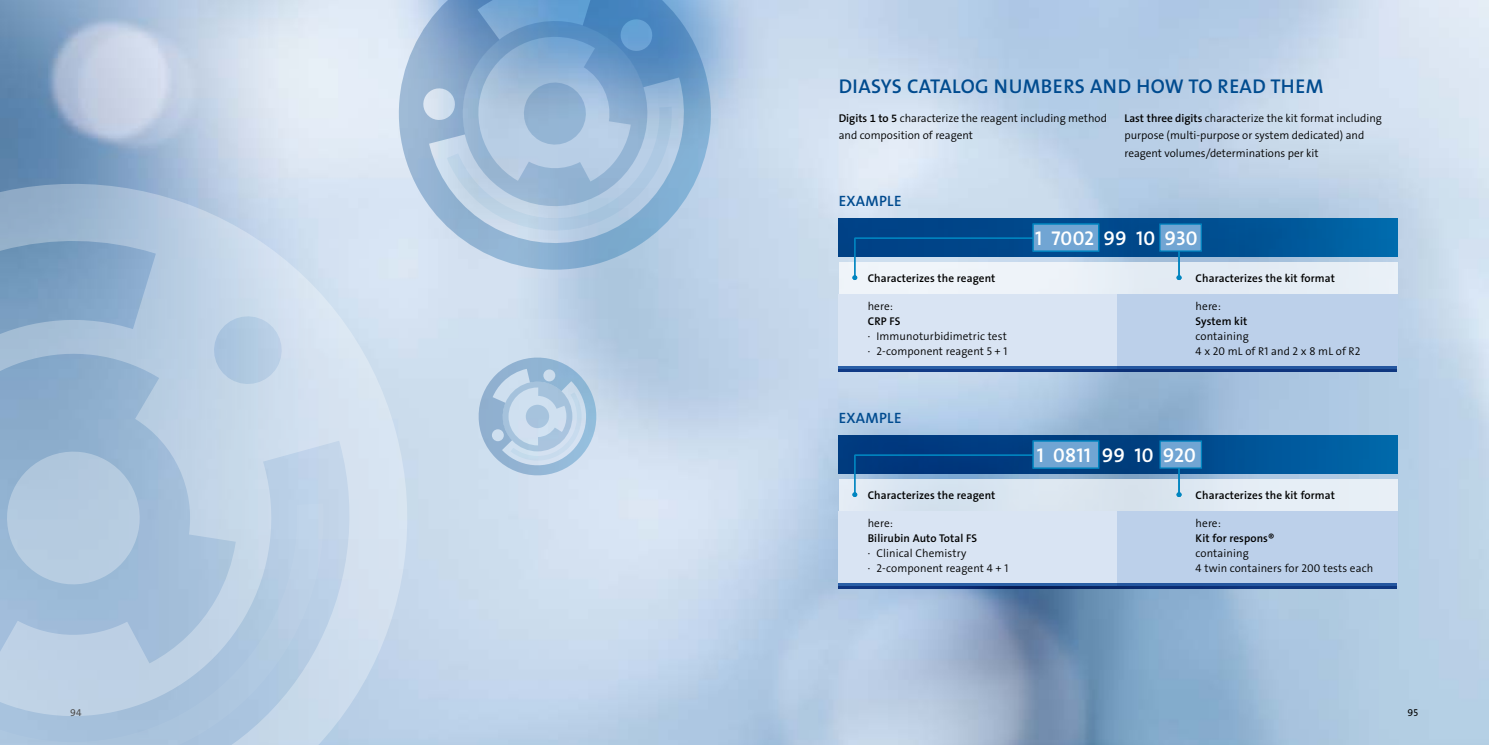
<style>
.page{position:relative;width:1489px;height:745px;background:#fff}
.page>*{position:absolute;margin:0;border:0;box-sizing:border-box;transform-origin:0 0}
.t1{font:600 20px "The Sans B6";letter-spacing:.015em;color:#004b8f}
.t2{font:20px "The Sans LP6 Se Bld";letter-spacing:.01em;color:#fff}
.t3{font:600 15px "The Sans B6";letter-spacing:.02em;color:#004b8f}
.t4{font:11.25px/15px "The Sans LP4 Se Lig";color:#000}
.t5{font:600 11.25px "The Sans B6";letter-spacing:.01em;color:#000}
.t6{font:10px "The Sans LP5 Plain";color:#000}
.s1{font-family:"The Sans B6";font-weight:600}
</style>
<div class="page">
<img style="left:0;top:0;width:1488px;height:744px">
<div style="left:838px;top:219px;width:559px;height:37px;background:linear-gradient(to right,#004084,#0061a2)"></div>
<div style="left:838px;top:262px;width:559px;height:106px;background:#e9f0f7"></div>
<div style="left:838px;top:294px;width:280px;height:74px;background:#d9e4f3"></div>
<div style="left:1117px;top:294px;width:280px;height:74px;background:#bcd0ea"></div>
<svg style="left:852px;top:275px;width:5px;height:5px"></svg>
<div style="left:1159px;top:223px;width:42px;height:28px;background:#71a5d3;border:1px solid #0085c0"></div>
<div style="left:1032px;top:223px;width:67px;height:28px;background:#71a5d3;border:1px solid #0085c0"></div>
<svg style="left:838px;top:366px;width:558px;height:5px;background:#1d4b94"></svg>
<hr style="left:854px;top:238px;width:1px;height:39px;background:#0085c0">
<hr style="left:854px;top:237px;width:179px;height:2px;background:#0085c0">
<svg style="left:1176px;top:251px;width:5px;height:29px"></svg>
<svg style="left:838px;top:435px;width:559px;height:38px;background:#00498c"></svg>
<div style="left:838px;top:478px;width:559px;height:107px;background:linear-gradient(to right,#d5e1f1,#e6eef5)"></div>
<div style="left:1117px;top:510px;width:280px;height:75px;background:#bcd0ea"></div>
<div style="left:1159px;top:440px;width:42px;height:28px;background:#71a5d3;border:1px solid #0085c0"></div>
<svg style="left:852px;top:492px;width:5px;height:4px"></svg>
<div style="left:1032px;top:440px;width:67px;height:28px;background:#71a5d3;border:1px solid #0085c0"></div>
<svg style="left:838px;top:583px;width:558px;height:5px;background:#1b488f"></svg>
<hr style="left:854px;top:455px;width:1px;height:39px;background:#0085c0">
<hr style="left:854px;top:454px;width:179px;height:1px;background:#0085c0">
<svg style="left:1176px;top:467px;width:5px;height:29px"></svg>
<svg style="left:382px;top:0;width:345px;height:286px;background:#94b6d8"></svg>
<svg style="left:446px;top:107px;width:226px;height:140px;background:#a7c2dd"></svg>
<svg style="left:0;top:147px;width:443px;height:597px;background:#b7cce2"></svg>
<svg style="left:0;top:503px;width:326px;height:241px;background:#b2c9e0"></svg>
<svg style="left:473px;top:356px;width:129px;height:120px;background:#b6cee4"></svg>
<h1 class="t1" style="left:838px;top:76px;width:486px">diasys catalog n umbers and how to read them</h1>
<p class="t4" style="left:838px;top:109px;width:270px;line-height:17.5px"><span class="s1">Digits 1 to 5</span> characterize the reagent including method and composition of reagent</p>
<p class="t4" style="left:1124px;top:109px;width:259px;line-height:17.5px"><span class="s1">Last three digits</span> characterize the kit format including purpose (multi-purpose or system dedicated) and reagent volumes/determinations per kit</p>
<h2 class="t3" style="left:838px;top:193px;width:64px">Example</h2>
<p class="t5" style="left:867px;top:272px;width:129px">Characterizes the reagent</p>
<p class="t4" style="left:867px;top:298px;width:27px">here:</p>
<p class="t5" style="left:867px;top:315px;width:33px">CRP FS</p>
<p class="t4" style="left:867px;top:328px;width:141px">· Immunoturbidimetric test · 2-component reagent 5 + 1</p>
<h2 class="t3" style="left:838px;top:410px;width:64px">Example</h2>
<p class="t5" style="left:867px;top:489px;width:129px">Characterizes the reagent</p>
<p class="t4" style="left:867px;top:515px;width:27px">here:</p>
<p class="t5" style="left:867px;top:531px;width:110px">Bilirubin Auto Total FS</p>
<p class="t4" style="left:867px;top:545px;width:142px">· Clinical Chemistry<br>· 2-component reagent 4 + 1</p>
<h1 class="t2" style="left:1035px;top:225px;width:164px">1 7002 99 10 930</h1>
<p class="t5" style="left:1195px;top:272px;width:141px">Characterizes the kit format</p>
<p class="t4" style="left:1195px;top:298px;width:27px">here:</p>
<p class="t5" style="left:1195px;top:315px;width:53px">System kit</p>
<p class="t4" style="left:1195px;top:328px;width:166px">containing<br>4 x 20 mL of R1 and 2 x 8 mL of R2</p>
<h1 class="t2" style="left:1036px;top:441px;width:161px">1 0811 99 10 920</h1>
<p class="t5" style="left:1195px;top:489px;width:141px">Characterizes the kit format</p>
<p class="t4" style="left:1195px;top:515px;width:27px">here:</p>
<p class="t5" style="left:1195px;top:531px;width:80px">Kit for respons®</p>
<p class="t4" style="left:1195px;top:545px;width:179px">containing<br>4 twin containers for 200 tests each</p>
<p class="t6" style="left:70px;top:706px;width:13px">94</p>
<p class="t6" style="left:1407px;top:706px;width:12px">95</p>
</div>
